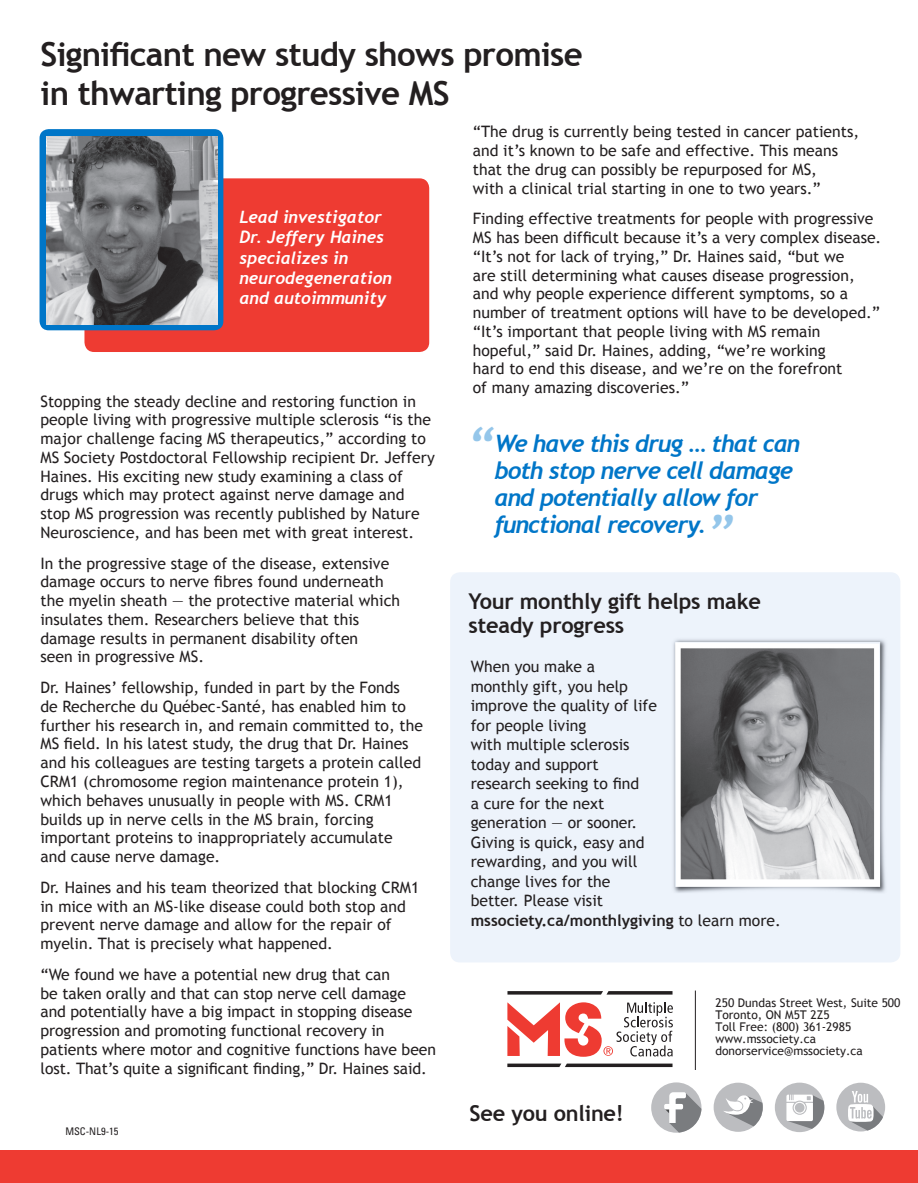
<style>
.page{position:relative;width:918px;height:1183px;background:#fff}
.page>*{position:absolute;margin:0;border:0;box-sizing:border-box;transform-origin:0 0}
.t1{font:700 33px/39px "Trebuchet MS";letter-spacing:-.02em;color:#231f20}
.t2{font:italic 700 24px/27px "Trebuchet";letter-spacing:-.04em;color:#0076c8}
.t3{font:700 21.75px/24px "Trebuchet MS";letter-spacing:-.01em;color:#231f20}
.t4{font:italic 700 16.95px/20.4px "Trebuchet";color:#fff}
.t5{font:15.75px/18.8px "Trebuchet MS";color:#231f20}
.t6{font:12px/12px "Trebuchet MS";color:#231f20}
.t7{font:condensed 10.5px "Univers LT Std";color:#231f20}
.s1{font-size:49.5px;color:#94c6ea}
.s2{font-weight:700}
</style>
<div class="page">
<div style="left:450px;top:572px;width:450px;height:390px;background:#edf3fb;border-radius:10px"></div>
<svg style="left:507px;top:1063px;width:165px;height:3px"></svg>
<svg style="left:507px;top:991px;width:165px;height:3px"></svg>
<svg style="left:507px;top:1002px;width:165px;height:54px"></svg>
<div style="left:0;top:1150px;width:917px;height:32px;background:#ee3b32"></div>
<div style="left:84px;top:178px;width:345px;height:174px;background:#ee3b32;border-radius:10px"></div>
<div style="left:39px;top:129px;width:184px;height:201px;background:#0076c8;border-radius:9px"></div>
<img style="left:47px;top:136px;width:170px;height:188px">
<img style="left:673px;top:639px;width:213px;height:254px">
<hr style="left:694px;top:990px;width:1px;height:79px;background:#231f20">
<div style="left:836px;top:1082px;width:48px;height:49px;background:#bcbdc0;border-radius:50%"></div>
<svg style="left:774px;top:1082px;width:50px;height:49px"></svg>
<div style="left:651px;top:1082px;width:50px;height:50px;background:#bcbdc0;border-radius:50%"></div>
<svg style="left:664px;top:1091px;width:37px;height:41px"></svg>
<svg style="left:713px;top:1082px;width:49px;height:49px"></svg>
<svg style="left:847px;top:1090px;width:35px;height:40px"></svg>
<p class="t1" style="left:40px;top:35px;width:543px">Significant new study shows promise in thwarting progressive MS</p>
<p class="t4" style="left:239px;top:207px;width:154px">Lead investigator<br>Dr. Jeffery Haines specializes in neurodegeneration and autoimmunity</p>
<p class="t5" style="left:40px;top:392px;width:395px">Stopping the steady decline and restoring function in people living with progressive multiple sclerosis “is the major challenge facing MS therapeutics,” according to MS Society Postdoctoral Fellowship recipient Dr. Jeffery Haines. His exciting new study examining a class of drugs which may protect against nerve damage and stop MS progression was recently published by Nature Neuroscience, and has been met with great interest.</p>
<p class="t5" style="left:40px;top:553px;width:361px">In the progressive stage of the disease, extensive damage occurs to nerve fibres found underneath the myelin sheath — the protective material which insulates them. Researchers believe that this damage results in permanent disability often<br>seen in progressive MS.</p>
<p class="t5" style="left:40px;top:678px;width:384px">Dr. Haines’ fellowship, funded in part by the Fonds<br>de Recherche du Québec-Santé, has enabled him to further his research in, and remain committed to, the MS field. In his latest study, the drug that Dr. Haines and his colleagues are testing targets a protein called CRM1 (chromosome region maintenance protein 1), which behaves unusually in people with MS. CRM1 builds up in nerve cells in the MS brain, forcing important proteins to inappropriately accumulate<br>and cause nerve damage.</p>
<p class="t5" style="left:40px;top:877px;width:380px">Dr. Haines and his team theorized that blocking CRM1 in mice with an MS-like disease could both stop and prevent nerve damage and allow for the repair of myelin. That is precisely what happened.</p>
<p class="t5" style="left:40px;top:964px;width:397px">“We found we have a potential new drug that can<br>be taken orally and that can stop nerve cell damage<br>and potentially have a big impact in stopping disease progression and promoting functional recovery in patients where motor and cognitive functions have been lost. That’s quite a significant finding,” Dr. Haines said.</p>
<p class="t7" style="left:65px;top:1124px;width:55px">MSC-NL9-15</p>
<p class="t5" style="left:472px;top:123px;width:388px">“The drug is currently being tested in cancer patients, and it’s known to be safe and effective. This means that the drug can possibly be repurposed for MS,<br>with a clinical trial starting in one to two years.”</p>
<p class="t5" style="left:472px;top:210px;width:410px">Finding effective treatments for people with progressive MS has been difficult because it’s a very complex disease. “It’s not for lack of trying,” Dr. Haines said, “but we<br>are still determining what causes disease progression, and why people experience different symptoms, so a number of treatment options will have to be developed.” “It’s important that people living with MS remain hopeful,” said Dr. Haines, adding, “we’re working<br>hard to end this disease, and we’re on the forefront<br>of many amazing discoveries.”</p>
<p class="t2" style="left:494px;top:430px;width:307px;text-indent:-28px"><span class="s1">“</span>We have this drug … that can both stop nerve cell damage and potentially allow for functional recovery.<span class="s1">”</span></p>
<p class="t3" style="left:468px;top:589px;width:294px">Your monthly gift helps make steady progress</p>
<p class="t5" style="left:470px;top:656px;width:311px;line-height:19.5px">When you make a<br>monthly gift, you help<br>improve the quality of life<br>for people living<br>with multiple sclerosis<br>today and support<br>research seeking to find<br>a cure for the next<br>generation — or sooner.<br>Giving is quick, easy and<br>rewarding, and you will<br>change lives for the<br>better. Please visit <span class="s2">mssociety.ca/monthlygiving</span> to learn more.</p>
<p class="t3" style="left:469px;top:1100px;width:156px">See you online!</p>
<p class="t6" style="left:715px;top:996px;width:186px">250 Dundas Street West, Suite 500<br>Toronto, ON M5T 2Z5<br>Toll Free: (800) 361-2985 www.mssociety.ca donorservice@mssociety.ca</p>
</div>
